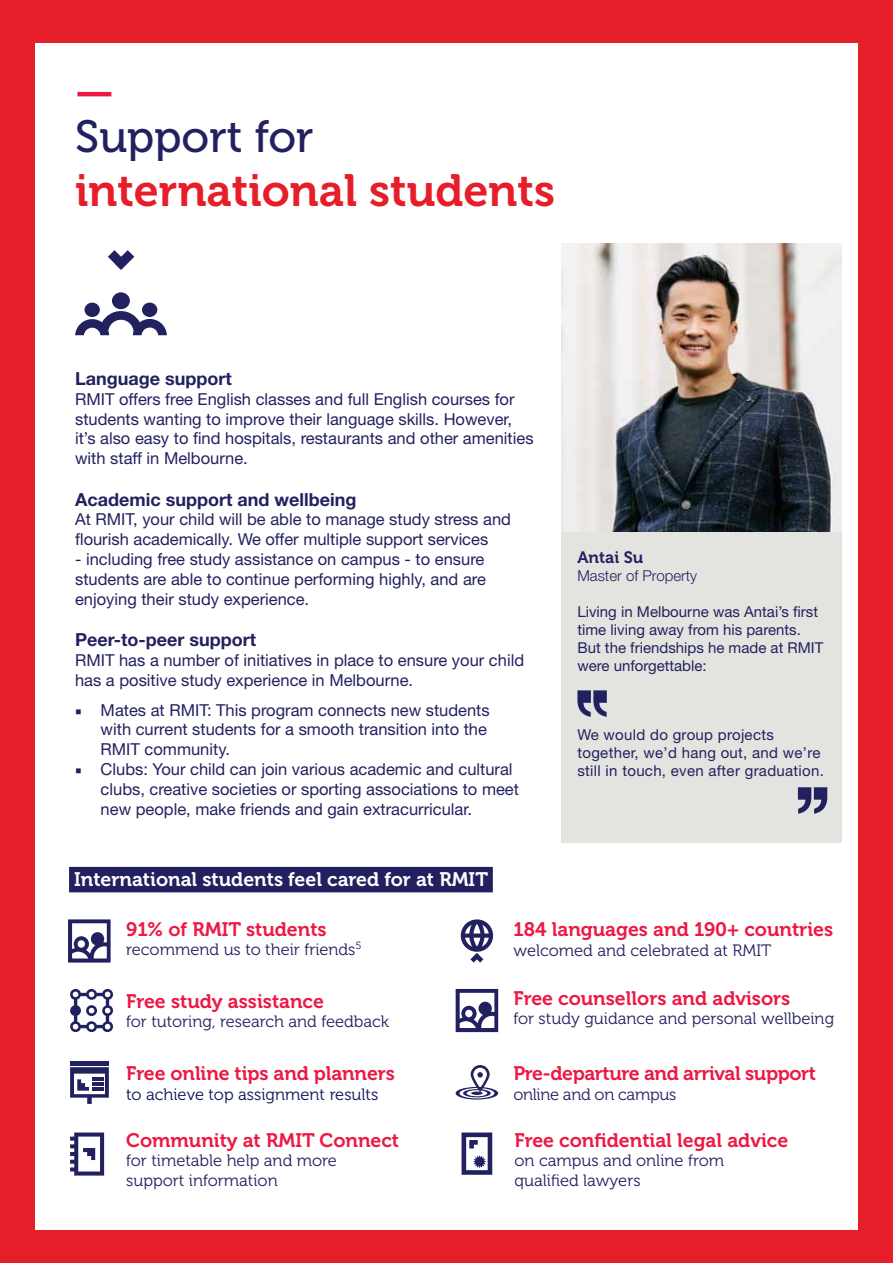
<style>
.page{position:relative;width:893px;height:1263px;background:#e61e2a}
.page>*{position:absolute;margin:0;border:0;box-sizing:border-box;transform-origin:0 0}
.t1{font:45px "Museo 700";color:#e61e2a}
.t2{font:45px "Museo 500";color:#222160}
.t3{font:45px "Museo 700";color:#ed1944}
.t4{font:19.5px "Museo 700";color:#ed1944}
.t5{font:19.5px "Museo 700";color:#fff}
.t6{font:19.5px "Museo 700";letter-spacing:-.02em;color:#ed1944}
.t7{font:700 18px "Helvetica Neue LT Pro";color:#222160}
.t8{font:16.5px/19.8px "Helvetica Neue LT Pro";color:#222160}
.t9{font:16.5px/19.8px "Museo 300";color:#222160}
.t10{font:16.5px "Museo 300";color:#0a1458}
.t11{font:16.5px "Museo 300";letter-spacing:-.02em;color:#222160}
.t12{font:16.5px "Museo 700";color:#222160}
.t13{font:15px/18px "Helvetica Neue LT Pro";color:#222160}
.t14{font:15px/18px "Helvetica Neue LT Pro";letter-spacing:.02em;color:#222160}
.t15{font:300 15px "Helvetica Neue LT Pro";color:#222160}
.s1{font-family:"Minion Pro"}
</style>
<div class="page">
<div style="left:35px;top:43px;width:823px;height:1186px;background:#fff"></div>
<div style="left:561px;top:426px;width:281px;height:417px;background:#e3e4df"></div>
<div style="left:69px;top:867px;width:424px;height:25px;background:#222160"></div>
<svg style="left:577px;top:690px;width:30px;height:27px"></svg>
<svg style="left:798px;top:787px;width:29px;height:27px"></svg>
<img style="left:561px;top:244px;width:281px;height:287px">
<svg style="left:461px;top:919px;width:32px;height:43px"></svg>
<svg style="left:462px;top:1132px;width:30px;height:43px"></svg>
<svg style="left:75px;top:311px;width:92px;height:24px"></svg>
<div style="left:84px;top:303px;width:16px;height:14px;background:#222160;border-radius:50%"></div>
<div style="left:142px;top:303px;width:15px;height:14px;background:#222160;border-radius:50%"></div>
<div style="left:112px;top:292px;width:18px;height:17px;background:#222160;border-radius:50%"></div>
<svg style="left:108px;top:250px;width:26px;height:20px"></svg>
<svg style="left:68px;top:919px;width:43px;height:43px"></svg>
<svg style="left:456px;top:989px;width:42px;height:43px"></svg>
<hr style="left:70px;top:1061px;width:39px;height:4px;background:#222160">
<svg style="left:70px;top:1067px;width:39px;height:37px"></svg>
<svg style="left:70px;top:1132px;width:34px;height:43px"></svg>
<svg style="left:70px;top:989px;width:43px;height:43px"></svg>
<svg style="left:456px;top:1065px;width:42px;height:34px"></svg>
<h1 class="t3" style="left:75px;top:67px;width:40px">—</h1>
<h1 class="t2" style="left:75px;top:112px;width:240px">Support for</h1>
<h1 class="t1" style="left:75px;top:166px;width:482px">international students</h1>
<p class="t7" style="left:75px;top:367px;width:158px">Language support</p>
<p class="t8" style="left:75px;top:389px;width:460px">RMIT offers free English classes and full English courses for students wanting to improve their language skills. However, it’s also easy to find hospitals, restaurants and other amenities with staff in Melbourne.</p>
<p class="t7" style="left:75px;top:488px;width:283px">Academic support and wellbeing</p>
<p class="t8" style="left:75px;top:509px;width:437px">At RMIT, your child will be able to manage study stress and flourish academically. We offer multiple support services</p>
<p class="t8" style="left:75px;top:549px;width:412px;text-align:justify">- including free study assistance on campus - to ensure students are able to continue performing highly, and are enjoying their study experience.</p>
<p class="t7" style="left:75px;top:628px;width:183px">Peer-to-peer support</p>
<p class="t8" style="left:75px;top:650px;width:450px">RMIT has a number of initiatives in place to ensure your child has a positive study experience in Melbourne.</p>
<p class="t8" style="left:101px;top:700px;width:391px;text-indent:-26px"><span class="s1">■</span> Mates at RMIT: This program connects new students with current students for a smooth transition into the<br>RMIT community.</p>
<p class="t8" style="left:101px;top:759px;width:420px;text-indent:-26px"><span class="s1">■</span> Clubs: Your child can join various academic and cultural clubs, creative societies or sporting associations to meet new people, make friends and gain extracurricular.</p>
<p class="t5" style="left:74px;top:869px;width:415px">International students feel cared for at RMIT</p>
<p class="t12" style="left:577px;top:548px;width:67px">Antai Su</p>
<p class="t15" style="left:577px;top:567px;width:121px">Master of Property</p>
<p class="t13" style="left:577px;top:603px;width:247px">Living in Melbourne was Antai’s first time living away from his parents.<br>But the friendships he made at RMIT were unforgettable:</p>
<p class="t14" style="left:577px;top:725px;width:248px">We would do group projects together, we’d hang out, and we’re still in touch, even after graduation.</p>
<p class="t4" style="left:126px;top:918px;width:202px">91% of RMIT students</p>
<p class="t9" style="left:126px;top:939px;width:237px">recommend us to their friends<sup>5</sup></p>
<p class="t4" style="left:513px;top:918px;width:321px">184 languages and 190+ countries</p>
<p class="t9" style="left:513px;top:941px;width:259px">welcomed and celebrated at RMIT</p>
<p class="t4" style="left:126px;top:991px;width:199px">Free study assistance</p>
<p class="t9" style="left:126px;top:1012px;width:264px">for tutoring, research and feedback</p>
<p class="t4" style="left:513px;top:987px;width:278px">Free counsellors and advisors</p>
<p class="t9" style="left:513px;top:1009px;width:322px">for study guidance and personal wellbeing</p>
<p class="t4" style="left:126px;top:1062px;width:270px">Free online tips and planners</p>
<p class="t10" style="left:126px;top:1085px;width:254px">to achieve top assignment results</p>
<p class="t6" style="left:513px;top:1062px;width:304px">Pre-departure and arrival support</p>
<p class="t11" style="left:513px;top:1085px;width:164px">online and on campus</p>
<p class="t4" style="left:126px;top:1129px;width:274px">Community at RMIT Connect</p>
<p class="t4" style="left:514px;top:1129px;width:275px">Free confidential legal advice</p>
<p class="t9" style="left:126px;top:1151px;width:212px">for timetable help and more support information</p>
<p class="t9" style="left:514px;top:1151px;width:211px">on campus and online from qualified lawyers</p>
</div>
